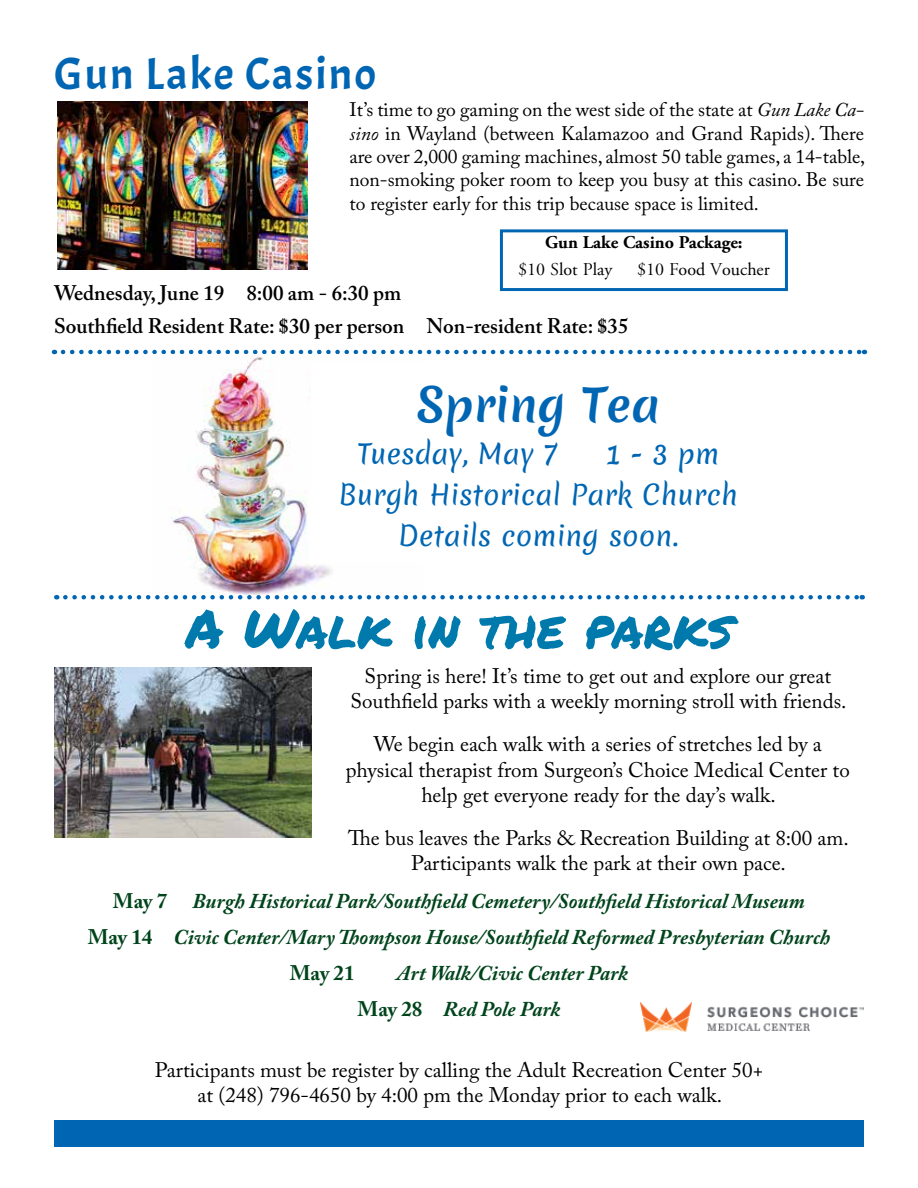
<style>
.page{position:relative;width:918px;height:1188px;background:#fff}
.page>*{position:absolute;margin:0;border:0;box-sizing:border-box;transform-origin:0 0}
.t1{font:54px "Permanent Marker";color:#007aac}
.t2{font:45px "Acme";letter-spacing:.05em;color:#0066b3}
.t3{font:45px "Merienda One";color:#0066b3}
.t4{font:27px "Merienda Regular 0 wt";color:#0066b3}
.t5{font:21px/25.2px "Adobe Caslon Pro";color:#000;text-align:center}
.t6{font:italic 700 21px/36px "Adobe Caslon Pro";color:#00441b}
.t7{font:600 21px/33px "Adobe Caslon Pro";color:#000}
.t8{font:700 21px "Adobe Caslon Pro";color:#00441b}
.t9{font:19.5px/23.4px "Adobe Caslon Pro";color:#000;text-align:justify}
.t10{font:18px "Adobe Garamond Pro";color:#000}
.t11{font:700 18px "Adobe Garamond Pro";color:#000}
.s1{font-style:italic}
.s2{font-style:normal}
</style>
<div class="page">
<div style="left:54px;top:1120px;width:810px;height:27px;background:#0066b3"></div>
<svg style="left:63px;top:350px;width:802px;height:4px"></svg>
<svg style="left:65px;top:595px;width:798px;height:4px"></svg>
<img style="left:54px;top:668px;width:257px;height:169px">
<img style="left:640px;top:1002px;width:224px;height:30px">
<img style="left:170px;top:357px;width:162px;height:238px">
<div style="left:311px;top:364px;width:455px;height:198px;background:#fff"></div>
<img style="left:58px;top:102px;width:250px;height:167px">
<div style="left:500px;top:229px;width:288px;height:62px;border:3px solid #0066b3"></div>
<h2 class="t2" style="left:54px;top:45px;width:324px">Gun Lake Casino</h2>
<p class="t9" style="left:349px;top:98px;width:517px">It’s time to go gaming on the west side of the state at <span class="s1">Gun Lake Ca&shy;sino</span> in Wayland (between Kalamazoo and Grand Rapids). There are over 2,000 gaming machines, almost 50 table games, a 14-table, non-smoking poker room to keep you busy at this casino. Be sure to register early for this trip because space is limited.</p>
<p class="t11" style="left:545px;top:232px;width:199px">Gun Lake Casino Package:</p>
<p class="t10" style="left:518px;top:259px;width:96px">$10 Slot Play</p>
<p class="t10" style="left:637px;top:259px;width:134px">$10 Food Voucher</p>
<p class="t7" style="left:54px;top:276px;width:576px">Wednesday, June 19 8:00 am - 6:30 pm<br>Southfield Resident Rate: $30 per person Non-resident Rate: $35</p>
<h2 class="t3" style="left:417px;top:373px;width:245px">Spring Tea</h2>
<p class="t4" style="left:357px;top:434px;width:202px">Tuesday, May 7</p>
<p class="t4" style="left:606px;top:434px;width:115px">1 - 3 pm</p>
<p class="t4" style="left:339px;top:476px;width:401px">Burgh Historical Park Church</p>
<p class="t4" style="left:398px;top:517px;width:281px">Details coming soon.</p>
<h1 class="t1" style="left:185px;top:589px;width:549px">A Walk in the parks</h1>
<p class="t5" style="left:351px;top:663px;width:498px">Spring is here! It’s time to get out and explore our great<br>Southfield parks with a weekly morning stroll with friends.</p>
<p class="t5" style="left:346px;top:732px;width:506px">We begin each walk with a series of stretches led by a physical therapist from Surgeon’s Choice Medical Center to help get everyone ready for the day’s walk.</p>
<p class="t5" style="left:348px;top:825px;width:502px">The bus leaves the Parks &amp; Recreation Building at 8:00 am.<br>Participants walk the park at their own pace.</p>
<p class="t6" style="left:113px;top:883px;width:694px"><span class="s2">May 7</span> Burgh Historical Park/Southfield Cemetery/Southfield Historical Museum</p>
<p class="t6" style="left:88px;top:919px;width:744px"><span class="s2">May 14</span> Civic Center/Mary Thompson House/Southfield Reformed Presbyterian Church</p>
<p class="t8" style="left:290px;top:961px;width:66px">May 21</p>
<p class="t6" style="left:358px;top:955px;width:272px;text-indent:39px">Art Walk/Civic Center Park<br><span class="s2">May 28</span> Red Pole Park</p>
<p class="t5" style="left:155px;top:1057px;width:610px">Participants must be register by calling the Adult Recreation Center 50+ at (248) 796-4650 by 4:00 pm the Monday prior to each walk.</p>
</div>
